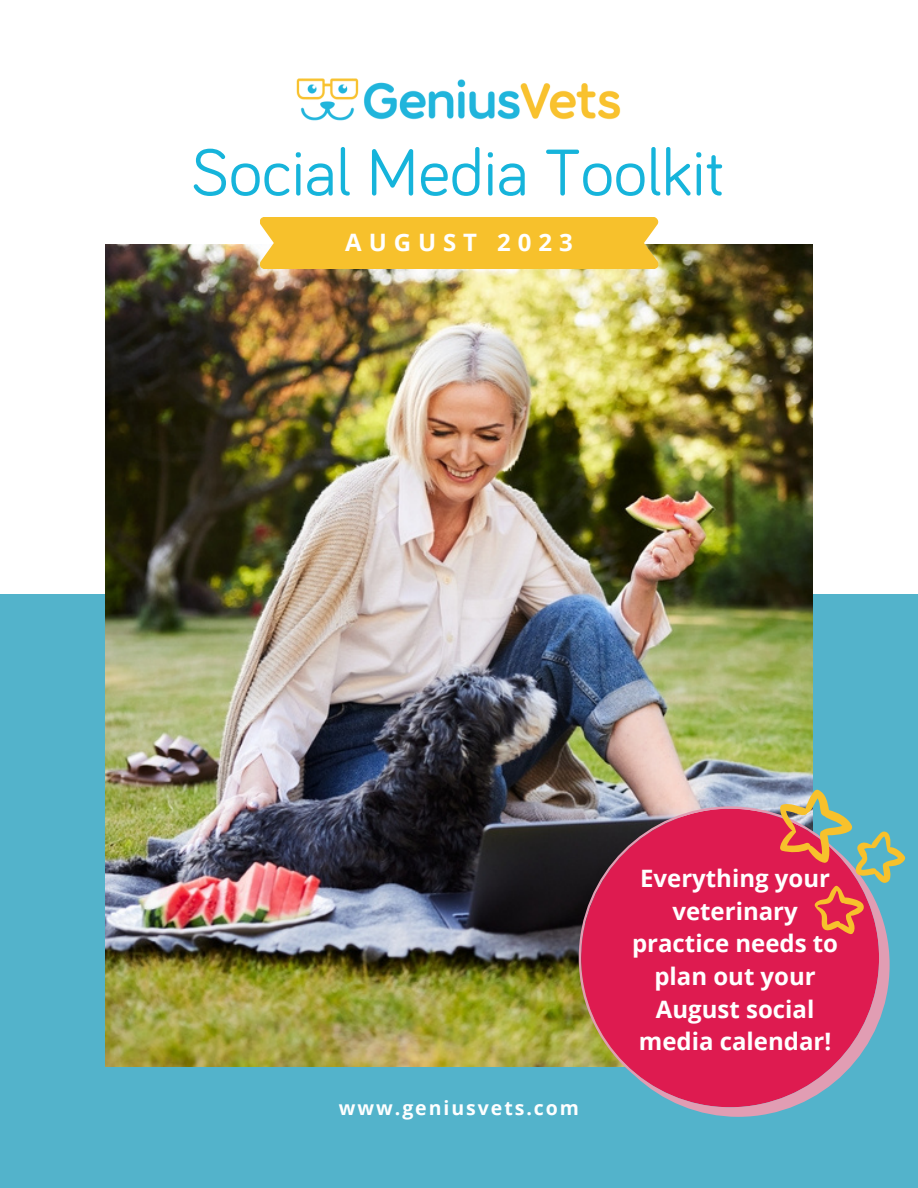
<style>
.page{position:relative;width:918px;height:1188px;background:#fff}
.page>*{position:absolute;margin:0;border:0;box-sizing:border-box;transform-origin:0 0}
.t1{font:67.5px "Bariol";color:#16b4db}
.t2{font:700 24px/32.7px "Open Sans";color:#fff;text-align:center}
.t3{font:700 24px "Open Sans";letter-spacing:.29em;color:#fff}
.t4{font:700 19.5px "Open Sans";letter-spacing:.1em;color:#fff}
</style>
<div class="page">
<div style="left:0;top:594px;width:918px;height:594px;background:#53b3cb"></div>
<img style="left:105px;top:245px;width:708px;height:822px">
<img style="left:296px;top:78px;width:325px;height:43px">
<div style="left:260px;top:217px;width:398px;height:52px;background:#f7c12c"></div>
<svg style="left:579px;top:806px;width:311px;height:311px;background:#c33a64"></svg>
<svg style="left:759px;top:776px;width:147px;height:171px"></svg>
<p class="t1" style="left:191px;top:142px;width:534px">Social Media Toolkit</p>
<p class="t3" style="left:345px;top:225px;width:229px">AUGUST 2023</p>
<p class="t4" style="left:339px;top:1095px;width:242px">www.geniusvets.com</p>
<p class="t2" style="left:632px;top:861px;width:208px">Everything your veterinary practice needs to plan out your<br>August social media calendar!</p>
</div>
